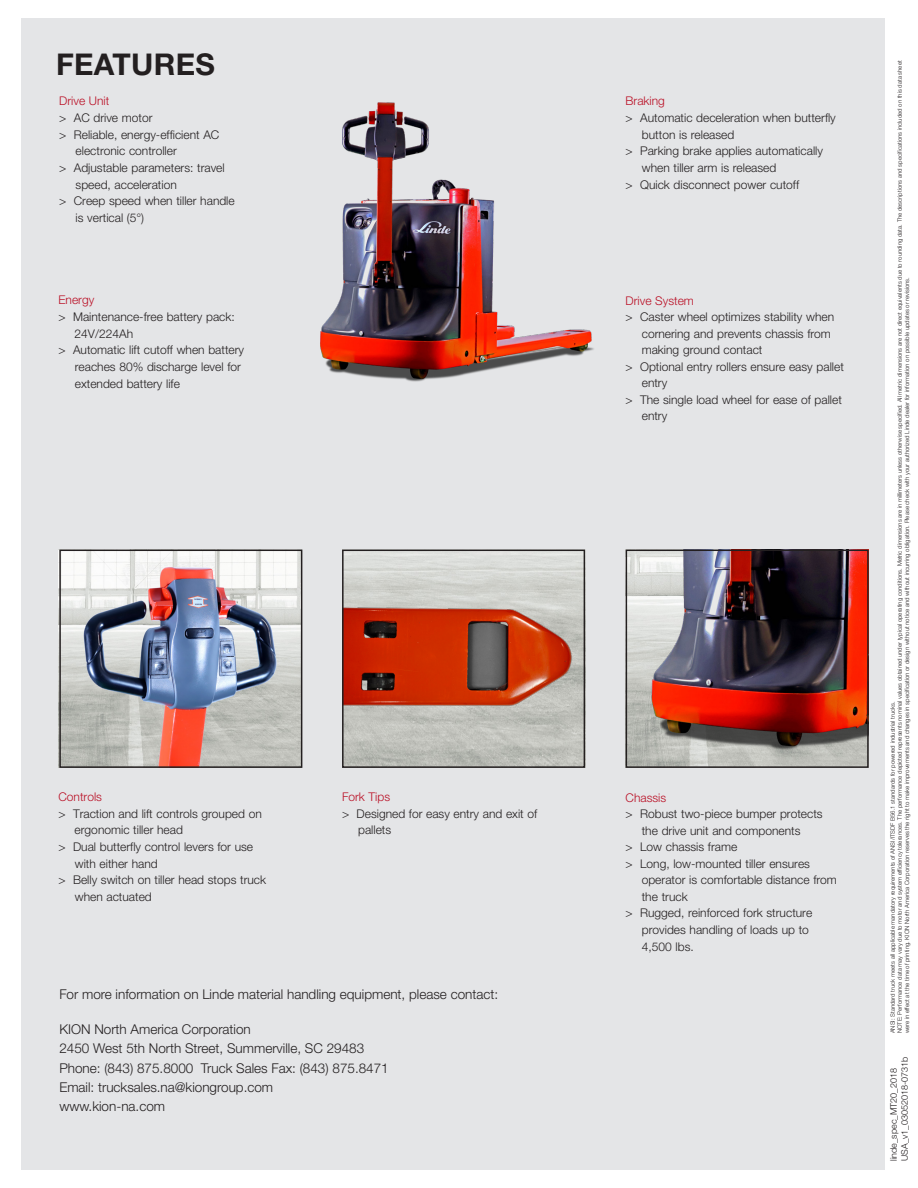
<style>
.page{position:relative;width:918px;height:1188px;background:#fff}
.page>*{position:absolute;margin:0;border:0;box-sizing:border-box;transform-origin:0 0}
.t1{font:700 30px "Helvetica Neue LT Pro";letter-spacing:.01em;color:#231f20}
.t2{font:300 13.5px/19.2px "Helvetica Neue LT Pro";color:#231f20}
.t3{font:300 12px "Helvetica Neue LT Pro";color:#231f20}
.t4{font:300 12px "Helvetica Neue LT Pro";color:#ba0f25}
.t5{font:300 9px/10.8px "Helvetica Neue LT Pro";color:#231f20}
.t6{font:300 6px/7.2px "Helvetica Neue LT Pro";color:#231f20}
</style>
<div class="page">
<div style="left:21px;top:18px;width:864px;height:1152px;background:#e4e5e7"></div>
<img style="left:58px;top:550px;width:241px;height:218px">
<img style="left:345px;top:553px;width:237px;height:212px">
<img style="left:629px;top:553px;width:237px;height:212px">
<div style="left:59px;top:550px;width:243px;height:218px;border:2px solid #231f20"></div>
<img style="left:345px;top:565px;width:237px;height:185px">
<div style="left:626px;top:550px;width:243px;height:218px;border:2px solid #231f20"></div>
<div style="left:342px;top:550px;width:243px;height:218px;border:2px solid #231f20"></div>
<img style="left:320px;top:102px;width:274px;height:280px">
<p class="t1" style="left:56px;top:46px;width:160px">FEATURES</p>
<p class="t4" style="left:59px;top:94px;width:52px">Drive Unit</p>
<p class="t3" style="left:59px;top:110px;width:95px">&gt; AC drive motor</p>
<p class="t3" style="left:59px;top:127px;width:162px">&gt; Reliable, energy-efficient AC</p>
<p class="t3" style="left:76px;top:144px;width:103px">electronic controller</p>
<p class="t3" style="left:59px;top:160px;width:167px">&gt; Adjustable parameters: travel</p>
<p class="t3" style="left:76px;top:177px;width:103px">speed, acceleration</p>
<p class="t3" style="left:59px;top:194px;width:177px">&gt; Creep speed when tiller handle</p>
<p class="t3" style="left:76px;top:210px;width:70px">is vertical (5°)</p>
<p class="t4" style="left:58px;top:293px;width:37px">Energy</p>
<p class="t3" style="left:58px;top:309px;width:178px">&gt; Maintenance-free battery pack:</p>
<p class="t3" style="left:75px;top:326px;width:60px">24V/224Ah</p>
<p class="t3" style="left:58px;top:343px;width:187px">&gt; Automatic lift cutoff when battery</p>
<p class="t3" style="left:75px;top:359px;width:168px">reaches 80% discharge level for</p>
<p class="t3" style="left:75px;top:376px;width:107px">extended battery life</p>
<p class="t4" style="left:58px;top:790px;width:45px">Controls</p>
<p class="t3" style="left:58px;top:806px;width:205px">&gt; Traction and lift controls grouped on</p>
<p class="t3" style="left:75px;top:823px;width:110px">ergonomic tiller head</p>
<p class="t3" style="left:58px;top:839px;width:196px">&gt; Dual butterfly control levers for use</p>
<p class="t3" style="left:75px;top:856px;width:84px">with either hand</p>
<p class="t3" style="left:58px;top:873px;width:209px">&gt; Belly switch on tiller head stops truck</p>
<p class="t3" style="left:75px;top:889px;width:79px">when actuated</p>
<p class="t4" style="left:342px;top:790px;width:50px">Fork Tips</p>
<p class="t3" style="left:342px;top:806px;width:197px">&gt; Designed for easy entry and exit of</p>
<p class="t3" style="left:358px;top:823px;width:35px">pallets</p>
<p class="t2" style="left:59px;top:984px;width:440px">For more information on Linde material handling equipment, please contact:</p>
<p class="t2" style="left:59px;top:1019px;width:331px">KION North America Corporation<br>2450 West 5th North Street, Summerville, SC 29483<br>Phone: (843) 875.8000 Truck Sales Fax: (843) 875.8471<br>Email: trucksales.na@kiongroup.com<br>www.kion-na.com</p>
<p class="t4" style="left:626px;top:94px;width:41px">Braking</p>
<p class="t3" style="left:626px;top:110px;width:212px">&gt; Automatic deceleration when butterfly</p>
<p class="t3" style="left:642px;top:127px;width:94px">button is released</p>
<p class="t3" style="left:626px;top:144px;width:199px">&gt; Parking brake applies automatically</p>
<p class="t3" style="left:642px;top:160px;width:136px">when tiller arm is released</p>
<p class="t3" style="left:626px;top:177px;width:175px">&gt; Quick disconnect power cutoff</p>
<p class="t4" style="left:626px;top:293px;width:70px">Drive System</p>
<p class="t3" style="left:626px;top:310px;width:210px">&gt; Caster wheel optimizes stability when</p>
<p class="t3" style="left:642px;top:326px;width:191px">cornering and prevents chassis from</p>
<p class="t3" style="left:642px;top:343px;width:122px">making ground contact</p>
<p class="t3" style="left:626px;top:359px;width:220px">&gt; Optional entry rollers ensure easy pallet</p>
<p class="t3" style="left:642px;top:376px;width:27px">entry</p>
<p class="t3" style="left:626px;top:392px;width:218px">&gt; The single load wheel for ease of pallet</p>
<p class="t3" style="left:642px;top:409px;width:27px">entry</p>
<p class="t4" style="left:626px;top:790px;width:42px">Chassis</p>
<p class="t3" style="left:626px;top:807px;width:199px">&gt; Robust two-piece bumper protects</p>
<p class="t3" style="left:642px;top:823px;width:160px">the drive unit and components</p>
<p class="t3" style="left:626px;top:840px;width:113px">&gt; Low chassis frame</p>
<p class="t3" style="left:626px;top:856px;width:186px">&gt; Long, low-mounted tiller ensures</p>
<p class="t3" style="left:642px;top:873px;width:197px">operator is comfortable distance from</p>
<p class="t3" style="left:642px;top:889px;width:47px">the truck</p>
<p class="t3" style="left:626px;top:906px;width:188px">&gt; Rugged, reinforced fork structure</p>
<p class="t3" style="left:642px;top:922px;width:169px">provides handling of loads up to</p>
<p class="t3" style="left:642px;top:939px;width:53px">4,500 lbs.</p>
<p class="t6" style="left:889px;top:1033px;width:974px;rotate:-90deg">ANSI: Standard truck meets all applicable mandatory requirements of ANSI/ITSDF B56.1 standards for powered industrial trucks.<br>NOTE: Performance data may vary due to motor and system efficiency tolerances. The performance depicted represents nominal values obtained under typical operating conditions. Metric dimensions are in millimeters unless otherwise specified. All metric dimensions are not direct equivalents due to rounding data. The descriptions and specifications included on this data sheet were in effect at the time of printing. KION North America Corporation reserves the right to make improvements and changes in specification or design without notice and without incurring obligation. Please check with your authorized Linde dealer for information on possible updates or revisions.</p>
<p class="t5" style="left:888px;top:1161px;width:106px;rotate:-90deg">linde_spec_MT20_2018<br>USA_v1_03052018-0731b</p>
</div>
